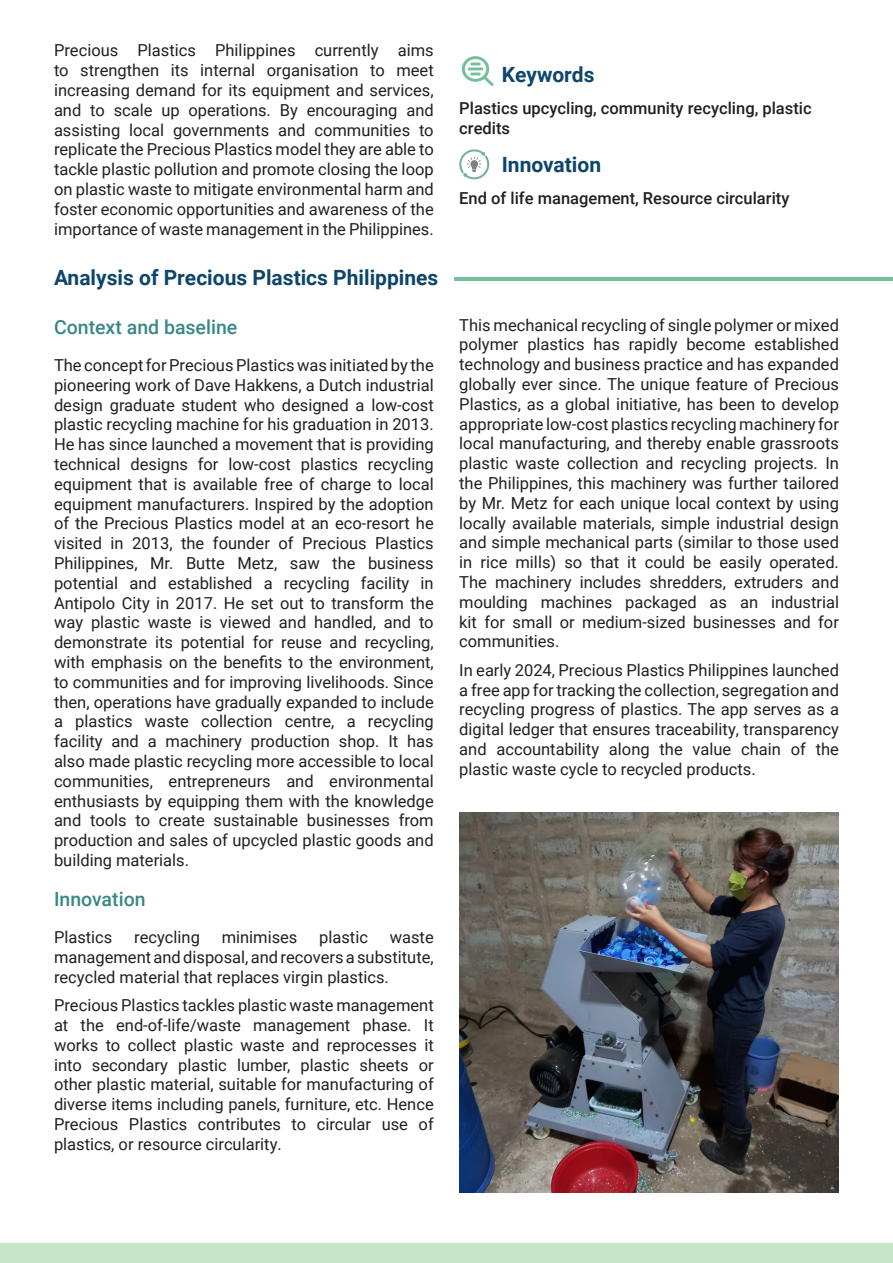
<style>
.page{position:relative;width:893px;height:1263px;background:#fff}
.page>*{position:absolute;margin:0;border:0;box-sizing:border-box;transform-origin:0 0}
.heading{font:700 21px "Roboto";color:#0d466a}
.heading_2{font:500 19.5px "Roboto";color:#398787}
.body{font:16.5px/19.8px "Roboto";color:#231f20;text-align:justify}
.body-2{font:500 16.5px/19.8px "Roboto";color:#231f20}
</style>
<div class="page">
<div style="left:0;top:1244px;width:893px;height:19px;background:#c6e6c8"></div>
<hr style="left:455px;top:277px;width:438px;height:4px;background:#75bf9b">
<svg style="left:462px;top:56px;width:32px;height:30px"></svg>
<svg style="left:459px;top:149px;width:30px;height:30px"></svg>
<img style="left:459px;top:812px;width:380px;height:380px">
<p class="body" style="left:54px;top:40px;width:381px">Precious Plastics Philippines currently aims to strengthen its internal organisation to meet increasing demand for its equipment and services, and to scale up operations. By encouraging and assisting local governments and communities to replicate the Precious Plastics model they are able to tackle plastic pollution and promote closing the loop on plastic waste to mitigate environmental harm and foster economic opportunities and awareness of the importance of waste management in the Philippines.</p>
<p class="heading" style="left:54px;top:263px;width:386px">Analysis of Precious Plastics Philippines</p>
<p class="heading_2" style="left:54px;top:314px;width:185px">Context and baseline</p>
<p class="body" style="left:54px;top:355px;width:381px">The concept for Precious Plastics was initiated by the pioneering work of Dave Hakkens, a Dutch industrial design graduate student who designed a low-cost plastic recycling machine for his graduation in 2013.<br>He has since launched a movement that is providing technical designs for low-cost plastics recycling equipment that is available free of charge to local equipment manufacturers. Inspired by the adoption of the Precious Plastics model at an eco-resort he visited in 2013, the founder of Precious Plastics Philippines, Mr. Butte Metz, saw the business potential and established a recycling facility in Antipolo City in 2017. He set out to transform the way plastic waste is viewed and handled, and to demonstrate its potential for reuse and recycling, with emphasis on the benefits to the environment, to communities and for improving livelihoods. Since then, operations have gradually expanded to include a plastics waste collection centre, a recycling facility and a machinery production shop. It has also made plastic recycling more accessible to local communities, entrepreneurs and environmental enthusiasts by equipping them with the knowledge and tools to create sustainable businesses from production and sales of upcycled plastic goods and building materials.</p>
<p class="heading_2" style="left:54px;top:886px;width:93px">Innovation</p>
<p class="body" style="left:54px;top:927px;width:60px">Plastics</p>
<p class="body" style="left:134px;top:927px;width:67px">recycling</p>
<p class="body" style="left:222px;top:927px;width:77px">minimises</p>
<p class="body" style="left:319px;top:927px;width:50px">plastic</p>
<p class="body" style="left:54px;top:927px;width:381px;text-indent:336px">waste management and disposal, and recovers a substitute, recycled material that replaces virgin plastics.</p>
<p class="body" style="left:54px;top:995px;width:381px">Precious Plastics tackles plastic waste management at the end-of-life/waste management phase. It works to collect plastic waste and reprocesses it into secondary plastic lumber, plastic sheets or other plastic material, suitable for manufacturing of diverse items including panels, furniture, etc. Hence Precious Plastics contributes to circular use of plastics, or resource circularity.</p>
<p class="heading" style="left:502px;top:59px;width:94px">Keywords</p>
<p class="body-2" style="left:459px;top:98px;width:354px">Plastics upcycling, community recycling, plastic credits</p>
<p class="heading" style="left:502px;top:150px;width:101px">Innovation</p>
<p class="body-2" style="left:459px;top:188px;width:332px">End of life management, Resource circularity</p>
<p class="body" style="left:459px;top:314px;width:381px">This mechanical recycling of single polymer or mixed polymer plastics has rapidly become established technology and business practice and has expanded globally ever since. The unique feature of Precious Plastics, as a global initiative, has been to develop appropriate low-cost plastics recycling machinery for local manufacturing, and thereby enable grassroots plastic waste collection and recycling projects. In the Philippines, this machinery was further tailored by Mr. Metz for each unique local context by using locally available materials, simple industrial design and simple mechanical parts (similar to those used in rice mills) so that it could be easily operated.<br>The machinery includes shredders, extruders and moulding machines packaged as an industrial kit for small or medium-sized businesses and for communities.</p>
<p class="body" style="left:459px;top:659px;width:381px">In early 2024, Precious Plastics Philippines launched a free app for tracking the collection, segregation and recycling progress of plastics. The app serves as a digital ledger that ensures traceability, transparency and accountability along the value chain of the plastic waste cycle to recycled products.</p>
</div>
